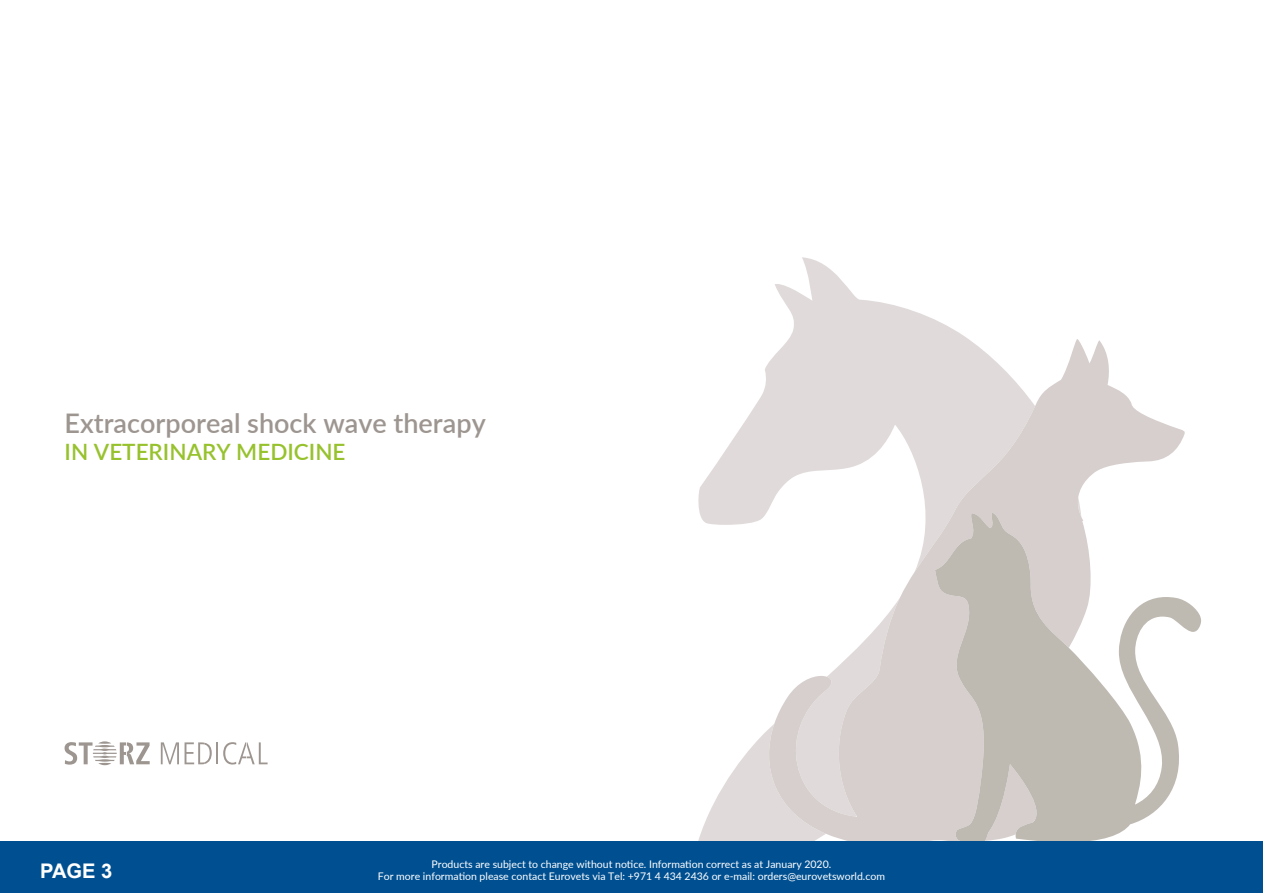
<style>
.page{position:relative;width:1263px;height:893px;background:#fff}
.page>*{position:absolute;margin:0;border:0;box-sizing:border-box;transform-origin:0 0}
.t1{font:600 27px "Lato";color:#9d9590}
.t2{font:600 22.5px "Lato";color:#97c22d}
.t3{font:700 20.1px "Arial";color:#fff}
.t4{font:10.5px/12.6px "Lato";color:#fff;text-align:center}
</style>
<div class="page">
<svg style="left:185px;top:742px;width:27px;height:22px"></svg>
<hr style="left:216px;top:742px;width:2px;height:22px;background:#9d9590">
<svg style="left:223px;top:742px;width:45px;height:22px"></svg>
<svg style="left:695px;top:257px;width:273px;height:585px"></svg>
<svg style="left:760px;top:339px;width:425px;height:503px"></svg>
<svg style="left:935px;top:513px;width:266px;height:329px"></svg>
<svg style="left:161px;top:742px;width:18px;height:22px"></svg>
<svg style="left:65px;top:741px;width:85px;height:24px"></svg>
<div style="left:0;top:842px;width:1262px;height:51px;background:#005091"></div>
<h1 class="t1" style="left:64px;top:403px;width:423px">Extracorporeal shock wave therapy</h1>
<h2 class="t2" style="left:65px;top:435px;width:283px">IN VETERINARY MEDICINE</h2>
<h3 class="t3" style="left:40px;top:858px;width:74px">PAGE 3</h3>
<p class="t4" style="left:378px;top:857px;width:509px">Products are subject to change without notice. Information correct as at January 2020.<br>For more information please contact Eurovets via Tel: +971 4 434 2436 or e-mail: orders@eurovetsworld.com</p>
</div>
